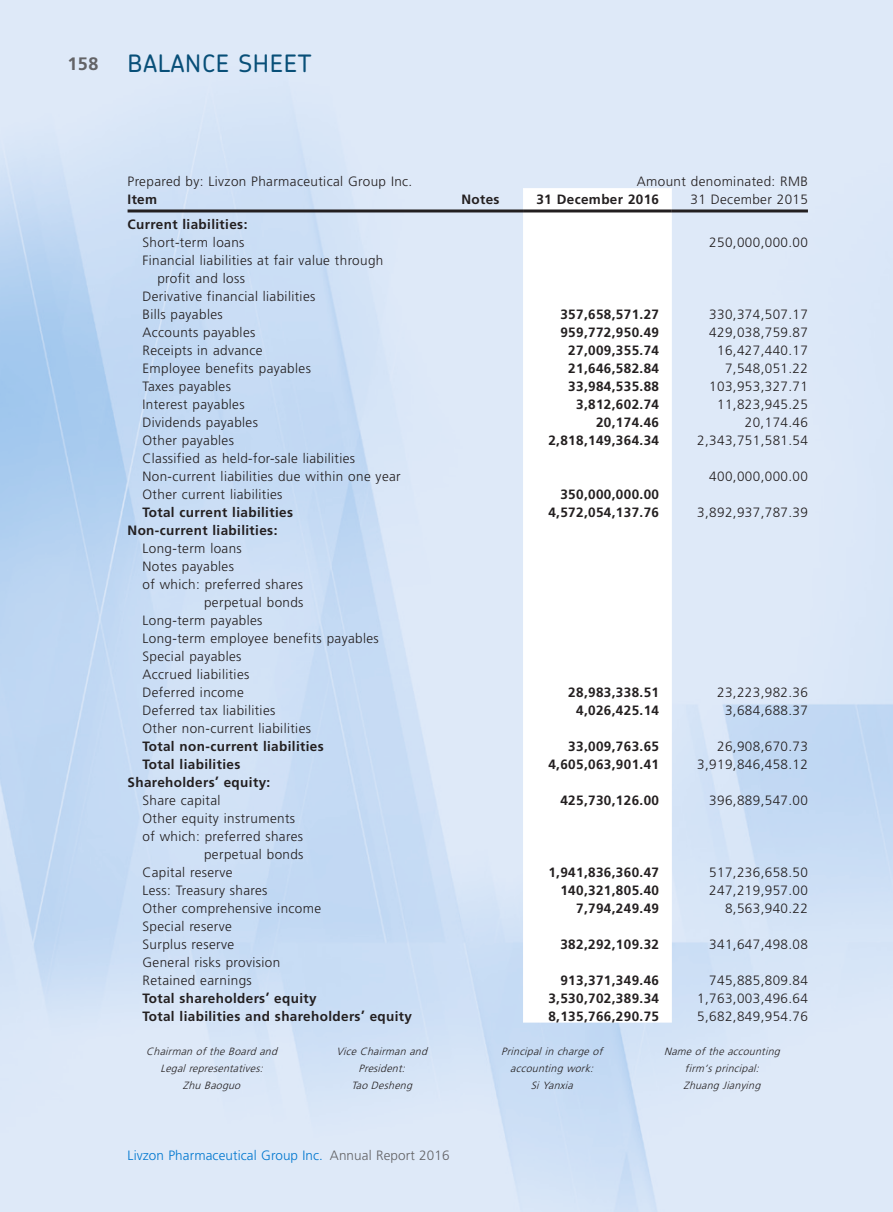
<style>
.page{position:relative;width:893px;height:1212px;background:#fff}
.page>*{position:absolute;margin:0;border:0;box-sizing:border-box;transform-origin:0 0}
.t1{font:500 24px "Chevin";letter-spacing:.03em;color:#084f78}
.t2{font:700 18px "Frutiger LT Std";color:#636366}
.Body_Text{font:300 13.5px/18px "Frutiger LT Std";letter-spacing:.03em;color:#231f20}
.Body_Text-2{font:700 13.5px "Frutiger LT Std";letter-spacing:.03em;color:#231f20}
.t3{font:300 13.5px "Frutiger LT Std";letter-spacing:.01em;color:#0077cf}
.Body_Text-3{font:italic 300 10.5px/17.2px "Frutiger LT Std";color:#231f20;text-align:center}
.s1{color:#636366}
</style>
<div class="page">
<img style="left:0;top:0;width:893px;height:1212px">
<svg style="left:523px;top:188px;width:149px;height:834px"></svg>
<hr style="left:128px;top:209px;width:310px;height:3px;background:#231f20">
<hr style="left:438px;top:209px;width:85px;height:3px;background:#231f20">
<hr style="left:523px;top:209px;width:149px;height:3px;background:#231f20">
<hr style="left:672px;top:209px;width:136px;height:3px;background:#231f20">
<p class="t2" style="left:67px;top:53px;width:33px">158</p>
<p class="t1" style="left:128px;top:47px;width:186px">BALANCE SHEET</p>
<p class="Body_Text" style="left:128px;top:173px;width:286px">Prepared by: Livzon Pharmaceutical Group Inc.</p>
<p class="Body_Text" style="left:637px;top:173px;width:173px">Amount denominated: RMB</p>
<p class="Body_Text-2" style="left:128px;top:192px;width:31px">Item</p>
<p class="Body_Text-2" style="left:461px;top:192px;width:40px">Notes</p>
<p class="Body_Text-2" style="left:536px;top:192px;width:124px">31 December 2016</p>
<p class="Body_Text" style="left:690px;top:191px;width:119px">31 December 2015</p>
<p class="Body_Text-2" style="left:128px;top:216px;width:121px">Current liabilities:</p>
<p class="Body_Text" style="left:142px;top:233px;width:104px">Short-term loans</p>
<p class="Body_Text" style="left:709px;top:233px;width:100px">250,000,000.00</p>
<p class="Body_Text" style="left:157px;top:251px;width:228px;text-indent:-15px">Financial liabilities at fair value through profit and loss</p>
<p class="Body_Text" style="left:142px;top:287px;width:174px">Derivative financial liabilities</p>
<p class="Body_Text" style="left:142px;top:305px;width:82px">Bills payables</p>
<p class="Body_Text-2" style="left:560px;top:306px;width:100px">357,658,571.27</p>
<p class="Body_Text" style="left:709px;top:305px;width:100px">330,374,507.17</p>
<p class="Body_Text" style="left:142px;top:323px;width:114px">Accounts payables</p>
<p class="Body_Text-2" style="left:560px;top:324px;width:100px">959,772,950.49</p>
<p class="Body_Text" style="left:709px;top:323px;width:100px">429,038,759.87</p>
<p class="Body_Text" style="left:142px;top:341px;width:122px">Receipts in advance</p>
<p class="Body_Text-2" style="left:568px;top:342px;width:92px">27,009,355.74</p>
<p class="Body_Text" style="left:717px;top:341px;width:92px">16,427,440.17</p>
<p class="Body_Text" style="left:142px;top:359px;width:170px">Employee benefits payables</p>
<p class="Body_Text-2" style="left:568px;top:360px;width:92px">21,646,582.84</p>
<p class="Body_Text" style="left:725px;top:359px;width:84px">7,548,051.22</p>
<p class="Body_Text" style="left:142px;top:377px;width:90px">Taxes payables</p>
<p class="Body_Text-2" style="left:568px;top:378px;width:92px">33,984,535.88</p>
<p class="Body_Text" style="left:709px;top:377px;width:100px">103,953,327.71</p>
<p class="Body_Text" style="left:142px;top:395px;width:104px">Interest payables</p>
<p class="Body_Text-2" style="left:576px;top:396px;width:84px">3,812,602.74</p>
<p class="Body_Text" style="left:717px;top:395px;width:92px">11,823,945.25</p>
<p class="Body_Text" style="left:142px;top:413px;width:117px">Dividends payables</p>
<p class="Body_Text-2" style="left:596px;top:414px;width:65px">20,174.46</p>
<p class="Body_Text" style="left:745px;top:413px;width:65px">20,174.46</p>
<p class="Body_Text" style="left:142px;top:431px;width:93px">Other payables</p>
<p class="Body_Text-2" style="left:548px;top:432px;width:112px">2,818,149,364.34</p>
<p class="Body_Text" style="left:697px;top:431px;width:112px">2,343,751,581.54</p>
<p class="Body_Text" style="left:142px;top:449px;width:214px">Classified as held-for-sale liabilities</p>
<p class="Body_Text" style="left:142px;top:467px;width:260px">Non-current liabilities due within one year</p>
<p class="Body_Text" style="left:709px;top:467px;width:100px">400,000,000.00</p>
<p class="Body_Text" style="left:142px;top:485px;width:142px">Other current liabilities</p>
<p class="Body_Text-2" style="left:560px;top:486px;width:100px">350,000,000.00</p>
<p class="Body_Text-2" style="left:142px;top:504px;width:152px">Total current liabilities</p>
<p class="Body_Text-2" style="left:548px;top:504px;width:112px">4,572,054,137.76</p>
<p class="Body_Text" style="left:697px;top:503px;width:112px">3,892,937,787.39</p>
<p class="Body_Text-2" style="left:128px;top:522px;width:151px">Non-current liabilities:</p>
<p class="Body_Text" style="left:142px;top:539px;width:101px">Long-term loans</p>
<p class="Body_Text" style="left:142px;top:557px;width:93px">Notes payables</p>
<p class="Body_Text" style="left:142px;top:575px;width:162px">of which: preferred shares</p>
<p class="Body_Text" style="left:204px;top:593px;width:101px">perpetual bonds</p>
<p class="Body_Text" style="left:142px;top:611px;width:122px">Long-term payables</p>
<p class="Body_Text" style="left:142px;top:629px;width:238px">Long-term employee benefits payables</p>
<p class="Body_Text" style="left:142px;top:647px;width:101px">Special payables</p>
<p class="Body_Text" style="left:142px;top:665px;width:108px">Accrued liabilities</p>
<p class="Body_Text" style="left:142px;top:683px;width:103px">Deferred income</p>
<p class="Body_Text-2" style="left:568px;top:684px;width:92px">28,983,338.51</p>
<p class="Body_Text" style="left:717px;top:683px;width:92px">23,223,982.36</p>
<p class="Body_Text" style="left:142px;top:701px;width:134px">Deferred tax liabilities</p>
<p class="Body_Text-2" style="left:576px;top:702px;width:84px">4,026,425.14</p>
<p class="Body_Text" style="left:725px;top:701px;width:84px">3,684,688.37</p>
<p class="Body_Text" style="left:142px;top:719px;width:170px">Other non-current liabilities</p>
<p class="Body_Text-2" style="left:142px;top:738px;width:183px">Total non-current liabilities</p>
<p class="Body_Text-2" style="left:568px;top:738px;width:92px">33,009,763.65</p>
<p class="Body_Text" style="left:717px;top:737px;width:92px">26,908,670.73</p>
<p class="Body_Text-2" style="left:142px;top:756px;width:99px">Total liabilities</p>
<p class="Body_Text-2" style="left:548px;top:756px;width:112px">4,605,063,901.41</p>
<p class="Body_Text" style="left:697px;top:755px;width:112px">3,919,846,458.12</p>
<p class="Body_Text-2" style="left:128px;top:774px;width:144px">Shareholders’ equity:</p>
<p class="Body_Text" style="left:142px;top:791px;width:80px">Share capital</p>
<p class="Body_Text-2" style="left:560px;top:792px;width:100px">425,730,126.00</p>
<p class="Body_Text" style="left:709px;top:791px;width:100px">396,889,547.00</p>
<p class="Body_Text" style="left:142px;top:809px;width:154px">Other equity instruments</p>
<p class="Body_Text" style="left:142px;top:827px;width:162px">of which: preferred shares</p>
<p class="Body_Text" style="left:204px;top:845px;width:101px">perpetual bonds</p>
<p class="Body_Text" style="left:142px;top:863px;width:92px">Capital reserve</p>
<p class="Body_Text-2" style="left:548px;top:864px;width:112px">1,941,836,360.47</p>
<p class="Body_Text" style="left:709px;top:863px;width:100px">517,236,658.50</p>
<p class="Body_Text" style="left:142px;top:881px;width:127px">Less: Treasury shares</p>
<p class="Body_Text-2" style="left:560px;top:882px;width:100px">140,321,805.40</p>
<p class="Body_Text" style="left:709px;top:881px;width:100px">247,219,957.00</p>
<p class="Body_Text" style="left:142px;top:899px;width:180px">Other comprehensive income</p>
<p class="Body_Text-2" style="left:576px;top:900px;width:84px">7,794,249.49</p>
<p class="Body_Text" style="left:725px;top:899px;width:84px">8,563,940.22</p>
<p class="Body_Text" style="left:142px;top:917px;width:91px">Special reserve</p>
<p class="Body_Text" style="left:142px;top:935px;width:93px">Surplus reserve</p>
<p class="Body_Text-2" style="left:560px;top:936px;width:100px">382,292,109.32</p>
<p class="Body_Text" style="left:709px;top:935px;width:100px">341,647,498.08</p>
<p class="Body_Text" style="left:142px;top:953px;width:139px">General risks provision</p>
<p class="Body_Text" style="left:142px;top:971px;width:111px">Retained earnings</p>
<p class="Body_Text-2" style="left:560px;top:972px;width:100px">913,371,349.46</p>
<p class="Body_Text" style="left:709px;top:971px;width:100px">745,885,809.84</p>
<p class="Body_Text-2" style="left:142px;top:990px;width:176px">Total shareholders’ equity</p>
<p class="Body_Text-2" style="left:548px;top:990px;width:112px">3,530,702,389.34</p>
<p class="Body_Text" style="left:697px;top:989px;width:112px">1,763,003,496.64</p>
<p class="Body_Text-2" style="left:142px;top:1008px;width:271px">Total liabilities and shareholders’ equity</p>
<p class="Body_Text-2" style="left:548px;top:1008px;width:112px">8,135,766,290.75</p>
<p class="Body_Text" style="left:697px;top:1007px;width:112px">5,682,849,954.76</p>
<p class="Body_Text-3" style="left:146px;top:1043px;width:135px">Chairman of the Board and<br>Legal representatives:</p>
<p class="Body_Text-3" style="left:336px;top:1043px;width:95px">Vice Chairman and<br>President:</p>
<p class="Body_Text-3" style="left:501px;top:1043px;width:106px">Principal in charge of</p>
<p class="Body_Text-3" style="left:664px;top:1043px;width:120px">Name of the accounting firm’s principal:</p>
<p class="Body_Text-3" style="left:510px;top:1060px;width:88px">accounting work:</p>
<p class="Body_Text-3" style="left:183px;top:1077px;width:62px">Zhu Baoguo</p>
<p class="Body_Text-3" style="left:351px;top:1077px;width:65px">Tao Desheng</p>
<p class="Body_Text-3" style="left:531px;top:1077px;width:47px">Si Yanxia</p>
<p class="Body_Text-3" style="left:683px;top:1077px;width:82px">Zhuang Jianying</p>
<p class="t3" style="left:128px;top:1148px;width:323px">Livzon Pharmaceutical Group Inc. <span class="s1">Annual Report 2016</span></p>
</div>
